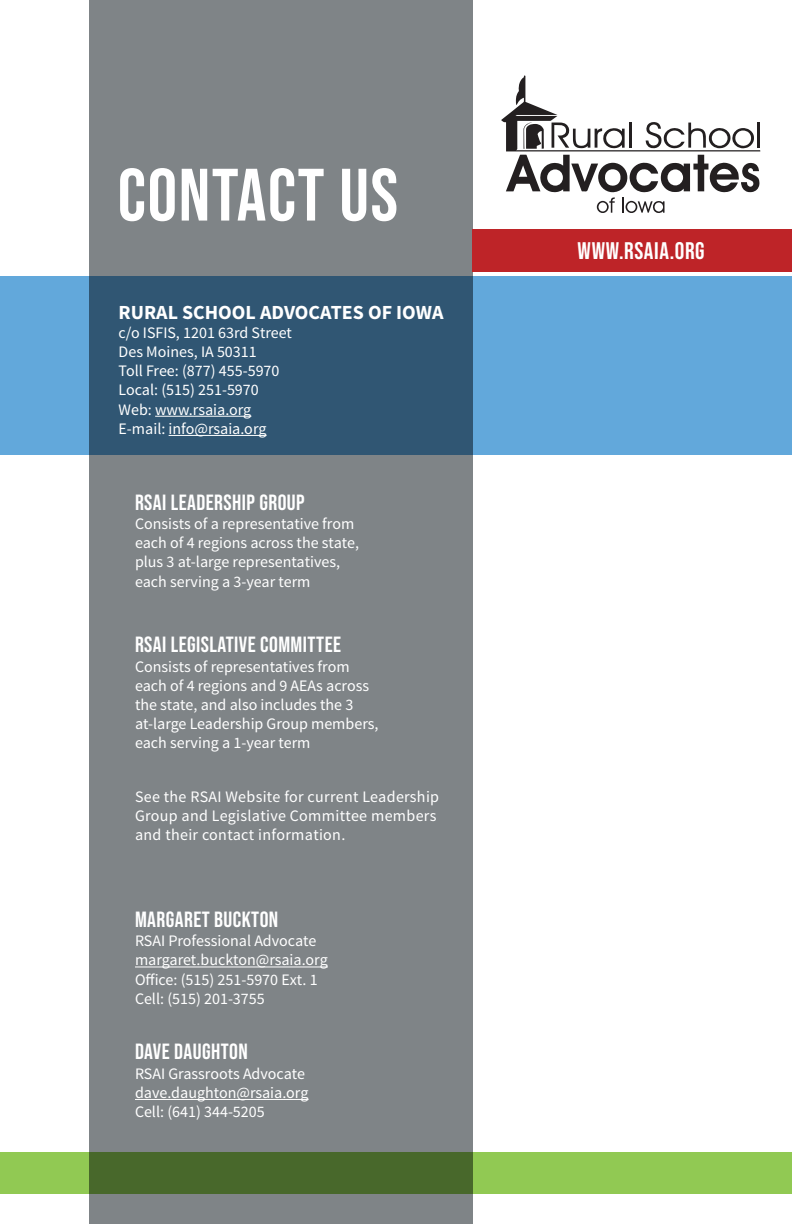
<style>
.page{position:relative;width:792px;height:1224px;background:#fff}
.page>*{position:absolute;margin:0;border:0;box-sizing:border-box;transform-origin:0 0}
.Header_51_Gray{font:74px "Bebas Neue";letter-spacing:.02em;color:#fff}
.Small_Header_13_Whit{font:24px "Bebas Neue";letter-spacing:.025em;color:#fff}
.Small_Header_23_Whit{font:22px "Bebas Neue";letter-spacing:.02em;color:#fff}
.Content_9_Gray{font:700 20px "Source Sans Pro";color:#fff}
.Small_Header_23_Whit-2{font:16px/19.2px "Source Sans Pro";color:#fff}
.Content_9_Gray-2{font:16px/19.2px "Source Sans Pro";color:#fff}
.Small_Header_23_Whit-3{font:16px/19.2px "Source Sans Pro";letter-spacing:.02em;color:#fff}
</style>
<div class="page">
<div style="left:89px;top:0;width:383px;height:1224px;background:#7f8487"></div>
<hr style="left:135px;top:967px;width:193px;height:1px;background:#fff">
<hr style="left:135px;top:1099px;width:173px;height:1px;background:#fff">
<svg style="left:0;top:277px;width:792px;height:178px;background:#4980a8"></svg>
<svg style="left:0;top:1152px;width:792px;height:41px;background:#6d993f"></svg>
<div style="left:472px;top:229px;width:320px;height:42px;background:#be2428"></div>
<hr style="left:155px;top:416px;width:96px;height:1px;background:#fff">
<hr style="left:169px;top:435px;width:97px;height:1px;background:#fff">
<svg style="left:501px;top:76px;width:259px;height:137px"></svg>
<p class="Header_51_Gray" style="left:118px;top:153px;width:282px">CONTACT US</p>
<p class="Content_9_Gray" style="left:119px;top:299px;width:327px">RURAL SCHOOL ADVOCATES OF IOWA</p>
<p class="Content_9_Gray-2" style="left:119px;top:323px;width:175px">c/o ISFIS, 1201 63rd Street<br>Des Moines, IA 50311<br>Toll Free: (877) 455-5970<br>Local: (515) 251-5970<br>Web: www.rsaia.org<br>E-mail: info@rsaia.org</p>
<p class="Small_Header_23_Whit" style="left:135px;top:490px;width:171px">RSAI LEADERSHIP GROUP</p>
<p class="Small_Header_23_Whit-2" style="left:135px;top:514px;width:226px">Consists of a representative from each of 4 regions across the state, plus 3 at-large representatives, each serving a 3-year term</p>
<p class="Small_Header_23_Whit" style="left:135px;top:632px;width:208px">RSAI LEGISLATIVE COMMITTEE</p>
<p class="Small_Header_23_Whit-2" style="left:135px;top:657px;width:245px">Consists of representatives from each of 4 regions and 9 AEAs across the state, and also includes the 3 at-large Leadership Group members, each serving a 1-year term</p>
<p class="Small_Header_23_Whit-3" style="left:135px;top:787px;width:306px">See the RSAI Website for current Leadership<br>Group and Legislative Committee members and their contact information.</p>
<p class="Small_Header_23_Whit" style="left:135px;top:907px;width:145px">MARGARET BUCKTON</p>
<p class="Small_Header_23_Whit-2" style="left:135px;top:932px;width:194px">RSAI Professional Advocate margaret.buckton@rsaia.org<br>Office: (515) 251-5970 Ext. 1<br>Cell: (515) 201-3755</p>
<p class="Small_Header_23_Whit" style="left:135px;top:1039px;width:114px">DAVE DAUGHTON</p>
<p class="Small_Header_23_Whit-2" style="left:135px;top:1064px;width:175px">RSAI Grassroots Advocate dave.daughton@rsaia.org<br>Cell: (641) 344-5205</p>
<p class="Small_Header_13_Whit" style="left:578px;top:237px;width:129px">WWW.RSAIA.ORG</p>
</div>
